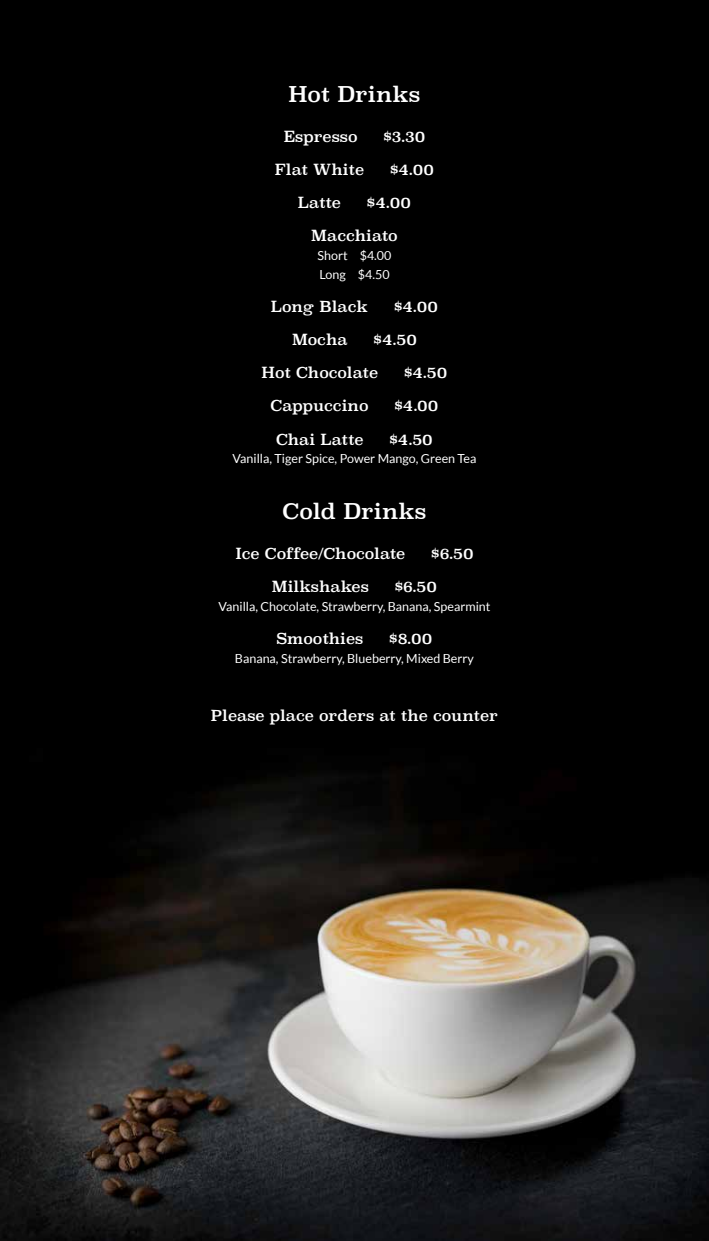
<style>
.page{position:relative;width:709px;height:1241px;background:#fff}
.page>*{position:absolute;margin:0;border:0;box-sizing:border-box;transform-origin:0 0}
.t1{font:21.25px "Superclarendon";color:#fff}
.t2{font:15px "Superclarendon";color:#fff}
.t3{font:12.5px/18.8px "Lato";color:#fff}
</style>
<div class="page">
<div style="left:0;top:0;width:709px;height:824px;background:#000"></div>
<img style="left:0;top:770px;width:709px;height:470px">
<h1 class="t1" style="left:288px;top:79px;width:133px">Hot Drinks</h1>
<p class="t2" style="left:284px;top:126px;width:75px">Espresso</p>
<p class="t2" style="left:383px;top:126px;width:43px">$3.30</p>
<p class="t2" style="left:275px;top:159px;width:91px">Flat White</p>
<p class="t2" style="left:390px;top:159px;width:46px">$4.00</p>
<p class="t2" style="left:298px;top:192px;width:45px">Latte</p>
<p class="t2" style="left:367px;top:192px;width:46px">$4.00</p>
<p class="t2" style="left:311px;top:226px;width:88px">Macchiato</p>
<p class="t3" style="left:317px;top:246px;width:75px">Short $4.00<br>Long $4.50</p>
<p class="t2" style="left:271px;top:296px;width:99px">Long Black</p>
<p class="t2" style="left:394px;top:296px;width:46px">$4.00</p>
<p class="t2" style="left:292px;top:329px;width:57px">Mocha</p>
<p class="t2" style="left:373px;top:329px;width:45px">$4.50</p>
<p class="t2" style="left:261px;top:362px;width:118px">Hot Chocolate</p>
<p class="t2" style="left:404px;top:362px;width:45px">$4.50</p>
<p class="t2" style="left:270px;top:396px;width:99px">Cappuccino</p>
<p class="t2" style="left:394px;top:396px;width:46px">$4.00</p>
<p class="t2" style="left:276px;top:429px;width:89px">Chai Latte</p>
<p class="t2" style="left:389px;top:429px;width:45px">$4.50</p>
<p class="t3" style="left:232px;top:449px;width:245px">Vanilla, Tiger Spice, Power Mango, Green Tea</p>
<h1 class="t1" style="left:282px;top:496px;width:145px">Cold Drinks</h1>
<p class="t2" style="left:235px;top:543px;width:171px">Ice Coffee/Chocolate</p>
<p class="t2" style="left:431px;top:543px;width:44px">$6.50</p>
<p class="t2" style="left:272px;top:576px;width:98px">Milkshakes</p>
<p class="t2" style="left:395px;top:576px;width:44px">$6.50</p>
<p class="t3" style="left:218px;top:597px;width:273px">Vanilla, Chocolate, Strawberry, Banana, Spearmint</p>
<p class="t2" style="left:277px;top:628px;width:88px">Smoothies</p>
<p class="t2" style="left:389px;top:628px;width:45px">$8.00</p>
<p class="t3" style="left:235px;top:648px;width:240px">Banana, Strawberry, Blueberry, Mixed Berry</p>
<p class="t2" style="left:211px;top:705px;width:289px">Please place orders at the counter</p>
</div>
